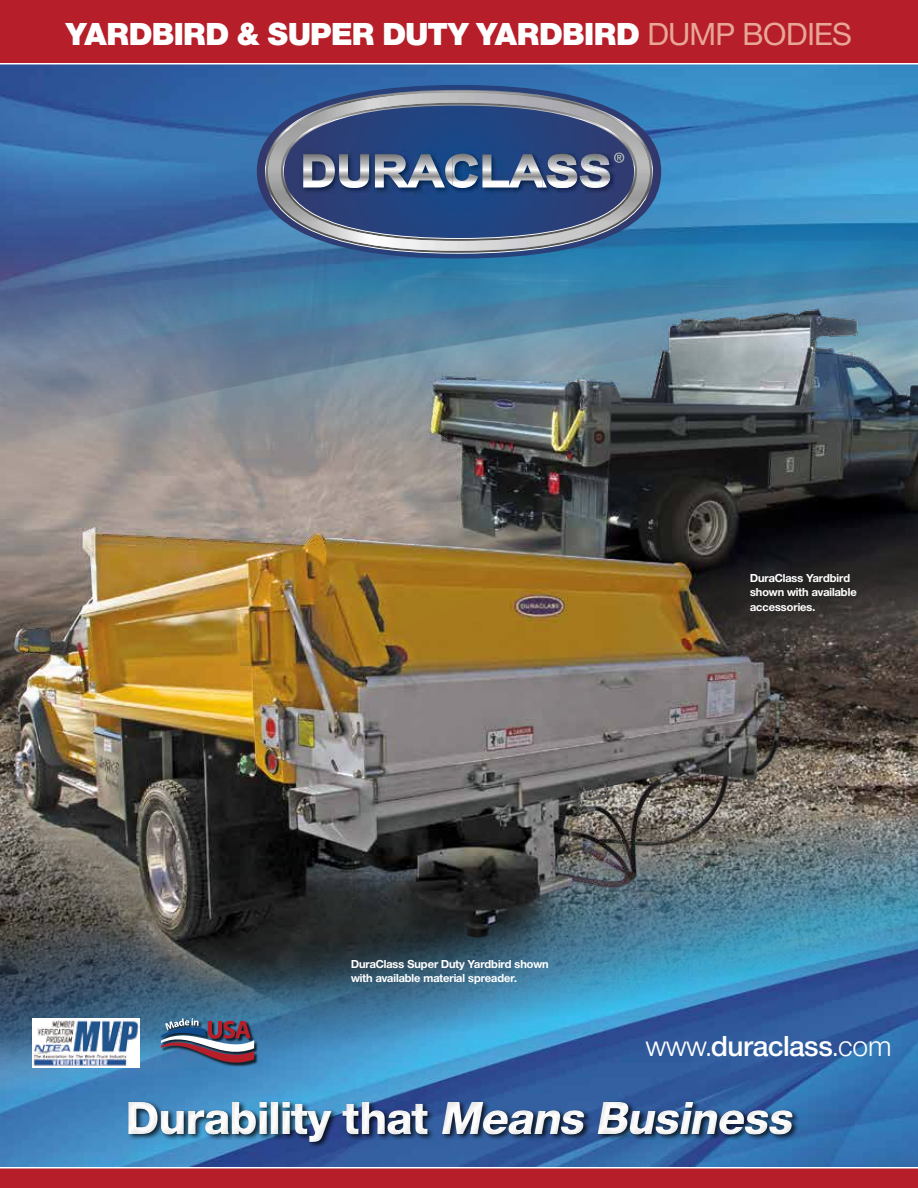
<style>
.page{position:relative;width:918px;height:1188px;background:#fff}
.page>*{position:absolute;margin:0;border:0;box-sizing:border-box;transform-origin:0 0}
.t1{font:48px "Nimbus San Nov D Heav";color:#fff}
.t2{font:33px "Nimbus San Nov D Blac";color:#fff}
.t3{font:600 30px "Nimbus San Nov D";color:#fff}
.t4{font:700 12px/14.4px "Nimbus San Nov D";color:#fff}
.s1{font-family:"Nimbus San Nov D";font-weight:500;color:#e8a698}
.s2{font-weight:400}
.s3{font-style:italic}
</style>
<div class="page">
<img style="left:0;top:64px;width:918px;height:751px">
<div style="left:0;top:0;width:918px;height:64px;background:#b61f2a"></div>
<hr style="left:0;top:63px;width:918px;height:1px;background:#fff">
<svg style="left:257px;top:85px;width:404px;height:174px;background:#32669f"></svg>
<svg style="left:266px;top:91px;width:386px;height:162px;background:#486f9b"></svg>
<img style="left:268px;top:93px;width:382px;height:158px">
<img style="left:442px;top:150px;width:134px;height:45px">
<img style="left:479px;top:151px;width:7px;height:44px">
<img style="left:300px;top:151px;width:35px;height:44px">
<img style="left:585px;top:150px;width:33px;height:45px">
<img style="left:543px;top:151px;width:11px;height:44px">
<img style="left:576px;top:150px;width:9px;height:45px">
<img style="left:335px;top:151px;width:117px;height:45px">
<img style="left:335px;top:151px;width:7px;height:44px">
<img style="left:371px;top:151px;width:6px;height:44px">
<img style="left:445px;top:156px;width:7px;height:29px">
<svg style="left:452px;top:154px;width:125px;height:34px;background:#7385a1"></svg>
<svg style="left:303px;top:154px;width:66px;height:34px;background:#848ca0"></svg>
<svg style="left:375px;top:154px;width:70px;height:34px;background:#7b8ba3"></svg>
<svg style="left:614px;top:153px;width:10px;height:10px"></svg>
<img style="left:580px;top:154px;width:30px;height:34px">
<img style="left:0;top:815px;width:918px;height:352px">
<div style="left:161px;top:1019px;width:97px;height:48px;background:#000;opacity:.75"></div>
<svg style="left:161px;top:1018px;width:93px;height:45px;background:#6d6882"></svg>
<img style="left:32px;top:1018px;width:108px;height:49px">
<div style="left:120px;top:1092px;width:681px;height:60px;background:#000;opacity:.1"></div>
<div style="left:0;top:1167px;width:918px;height:21px;background:#b61f2a"></div>
<hr style="left:0;top:1167px;width:918px;height:1px;background:#fff">
<h2 class="t2" style="left:66px;top:14px;width:787px">YARDBIRD &amp; SUPER DUTY YARDBIRD <span class="s1">DUMP BODIES</span></h2>
<p class="t4" style="left:750px;top:570px;width:108px">DuraClass Yardbird shown with available accessories.</p>
<p class="t4" style="left:351px;top:957px;width:199px">DuraClass Super Duty Yardbird shown with available material spreader.</p>
<h3 class="t3" style="left:646px;top:1029px;width:247px"><span class="s2">www.</span>duraclass<span class="s2">.com</span></h3>
<h1 class="t1" style="left:126px;top:1090px;width:676px">Durability that <span class="s3">Means Business</span></h1>
</div>
